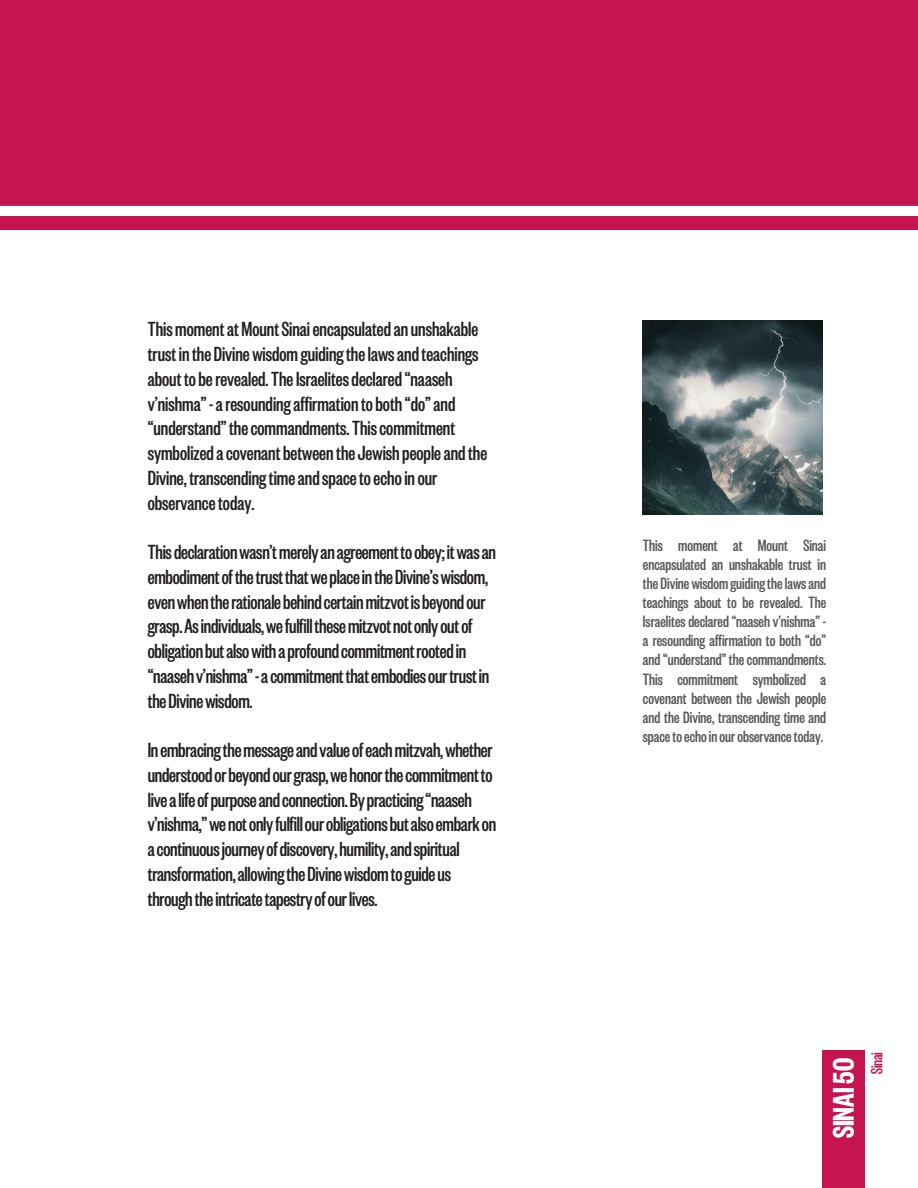
<style>
.page{position:relative;width:918px;height:1188px;background:#fff}
.page>*{position:absolute;margin:0;border:0;box-sizing:border-box;transform-origin:0 0}
.t1{font:600 32.85px "Founders Grotesk X Cond";color:#fff}
.t2{font:500 22.5px/24.8px "Founders Grotesk X Cond";letter-spacing:-.01em;color:#231f20}
.t3{font:500 18px/19.2px "Founders Grotesk X Cond";color:#58585a;text-align:justify}
.t4{font:500 18px "Founders Grotesk X Cond";letter-spacing:-.015em;color:#c41551}
</style>
<div class="page">
<div style="left:0;top:0;width:918px;height:230px;background:#c41551"></div>
<div style="left:0;top:206px;width:918px;height:10px;background:#fff"></div>
<img style="left:643px;top:321px;width:180px;height:193px">
<div style="left:822px;top:1050px;width:43px;height:138px;background:#c41551"></div>
<h2 class="t2" style="left:148px;top:321px;width:341px">ThismomentatMountSinaiencapsulatedanunshakable trust intheDivine wisdomguidingthelawsandteachings about toberevealed.TheIsraelitesdeclared“naaseh v’nishma”-aresoundingaffirmationtoboth“do”and “understand”thecommandments.Thiscommitment symbolizedacovenantbetweentheJewishpeopleandthe Divine, transcendingtimeandspacetoechoinour observancetoday.</h2>
<h2 class="t2" style="left:148px;top:544px;width:350px">Thisdeclarationwasn’tmerelyanagreementtoobey;itwasan embodimentofthetrustthatweplaceintheDivine’swisdom, evenwhentherationalebehindcertainmitzvotisbeyondour grasp.Asindividuals,wefulfillthesemitzvotnotonlyoutof obligationbutalsowithaprofoundcommitmentrootedin “naasehv’nishma”-acommitmentthatembodiesourtrustin theDivinewisdom.</h2>
<p class="t2" style="left:148px;top:742px;width:350px">Inembracingthemessageandvalueofeachmitzvah,whether understoodorbeyondourgrasp,wehonorthecommitmentto livealifeofpurposeandconnection.Bypracticing“naaseh v’nishma,”wenotonlyfulfillourobligationsbutalsoembarkon acontinuousjourneyofdiscovery,humility,andspiritual transformation,allowingtheDivinewisdomtoguideus throughtheintricatetapestryofourlives.</p>
<h2 class="t3" style="left:643px;top:539px;width:185px">This moment at Mount Sinai encapsulated an unshakable trust in theDivine wisdomguidingthelawsand teachings about to be revealed. The Israelitesdeclared“naasehv’nishma” - a resounding affirmation to both “do” and“understand” thecommandments.<br>This commitment symbolized a covenant between the Jewish people and the Divine, transcending time and spacetoechoinourobservancetoday.</h2>
<p class="t1" style="left:833px;top:1138px;width:82px;rotate:-90deg">SINAI50</p>
<h1 class="t4" style="left:871px;top:1074px;width:23px;rotate:-90deg">Sinai</h1>
</div>
